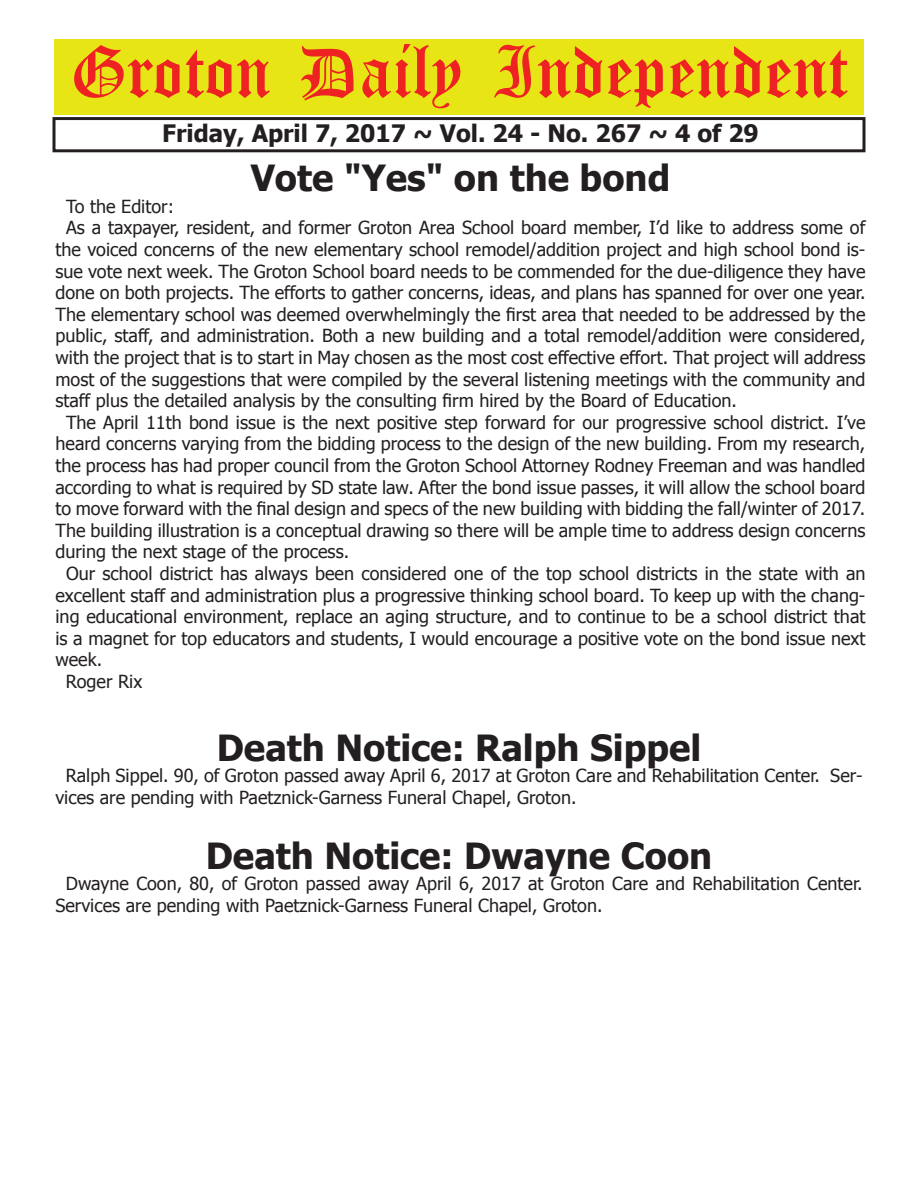
<style>
.page{position:relative;width:918px;height:1188px;background:#fff}
.page>*{position:absolute;margin:0;border:0;box-sizing:border-box;transform-origin:0 0}
.t1{font:54px "Old English Five";color:#ee2123}
.t2{font:700 36px "Tahoma";color:#231f20}
.t3{font:700 24px "Tahoma";color:#231f20}
.t4{font:18px/21.6px "Tahoma";color:#231f20}
</style>
<div class="page">
<div style="left:52px;top:117px;width:814px;height:35px;border:3px solid #231f20"></div>
<div style="left:54px;top:40px;width:810px;height:75px;background:#e7e515"></div>
<h1 class="t1" style="left:70px;top:47px;width:779px">Groton Daily Independent</h1>
<h3 class="t3" style="left:162px;top:116px;width:598px">Friday, April 7, 2017 ~ Vol. 24 - No. 267 ~ 4 of 29</h3>
<h2 class="t2" style="left:251px;top:153px;width:421px">Vote "Yes" on the bond</h2>
<p class="t4" style="left:66px;top:195px;width:110px">To the Editor:</p>
<p class="t4" style="left:66px;top:216px;width:801px">As a taxpayer, resident, and former Groton Area School board member, I’d like to address some of</p>
<p class="t4" style="left:56px;top:238px;width:811px">the voiced concerns of the new elementary school remodel/addition project and high school bond is-</p>
<p class="t4" style="left:56px;top:259px;width:811px">sue vote next week. The Groton School board needs to be commended for the due-diligence they have</p>
<p class="t4" style="left:56px;top:281px;width:811px">done on both projects. The efforts to gather concerns, ideas, and plans has spanned for over one year.</p>
<p class="t4" style="left:56px;top:303px;width:811px">The elementary school was deemed overwhelmingly the first area that needed to be addressed by the</p>
<p class="t4" style="left:56px;top:324px;width:812px">public, staff, and administration. Both a new building and a total remodel/addition were considered,</p>
<p class="t4" style="left:56px;top:346px;width:811px">with the project that is to start in May chosen as the most cost effective effort. That project will address</p>
<p class="t4" style="left:56px;top:367px;width:811px">most of the suggestions that were compiled by the several listening meetings with the community and</p>
<p class="t4" style="left:56px;top:389px;width:683px">staff plus the detailed analysis by the consulting firm hired by the Board of Education.</p>
<p class="t4" style="left:66px;top:411px;width:801px">The April 11th bond issue is the next positive step forward for our progressive school district. I’ve</p>
<p class="t4" style="left:56px;top:432px;width:811px">heard concerns varying from the bidding process to the design of the new building. From my research,</p>
<p class="t4" style="left:56px;top:454px;width:811px">the process has had proper council from the Groton School Attorney Rodney Freeman and was handled</p>
<p class="t4" style="left:56px;top:475px;width:811px">according to what is required by SD state law. After the bond issue passes, it will allow the school board</p>
<p class="t4" style="left:56px;top:497px;width:811px">to move forward with the final design and specs of the new building with bidding the fall/winter of 2017.</p>
<p class="t4" style="left:56px;top:519px;width:811px">The building illustration is a conceptual drawing so there will be ample time to address design concerns</p>
<p class="t4" style="left:56px;top:540px;width:295px">during the next stage of the process.</p>
<p class="t4" style="left:66px;top:562px;width:801px">Our school district has always been considered one of the top school districts in the state with an</p>
<p class="t4" style="left:56px;top:583px;width:812px">excellent staff and administration plus a progressive thinking school board. To keep up with the chang-</p>
<p class="t4" style="left:56px;top:605px;width:811px">ing educational environment, replace an aging structure, and to continue to be a school district that</p>
<p class="t4" style="left:56px;top:627px;width:811px">is a magnet for top educators and students, I would encourage a positive vote on the bond issue next</p>
<p class="t4" style="left:56px;top:648px;width:48px">week.</p>
<p class="t4" style="left:66px;top:670px;width:78px">Roger Rix</p>
<h2 class="t2" style="left:217px;top:723px;width:486px">Death Notice: Ralph Sippel</h2>
<p class="t4" style="left:55px;top:764px;width:809px;text-indent:10px">Ralph Sippel. 90, of Groton passed away April 6, 2017 at Groton Care and Rehabilitation Center. Ser&shy;vices are pending with Paetznick-Garness Funeral Chapel, Groton.</p>
<h2 class="t2" style="left:206px;top:831px;width:508px">Death Notice: Dwayne Coon</h2>
<p class="t4" style="left:55px;top:872px;width:809px;text-indent:10px">Dwayne Coon, 80, of Groton passed away April 6, 2017 at Groton Care and Rehabilitation Center.<br>Services are pending with Paetznick-Garness Funeral Chapel, Groton.</p>
</div>
